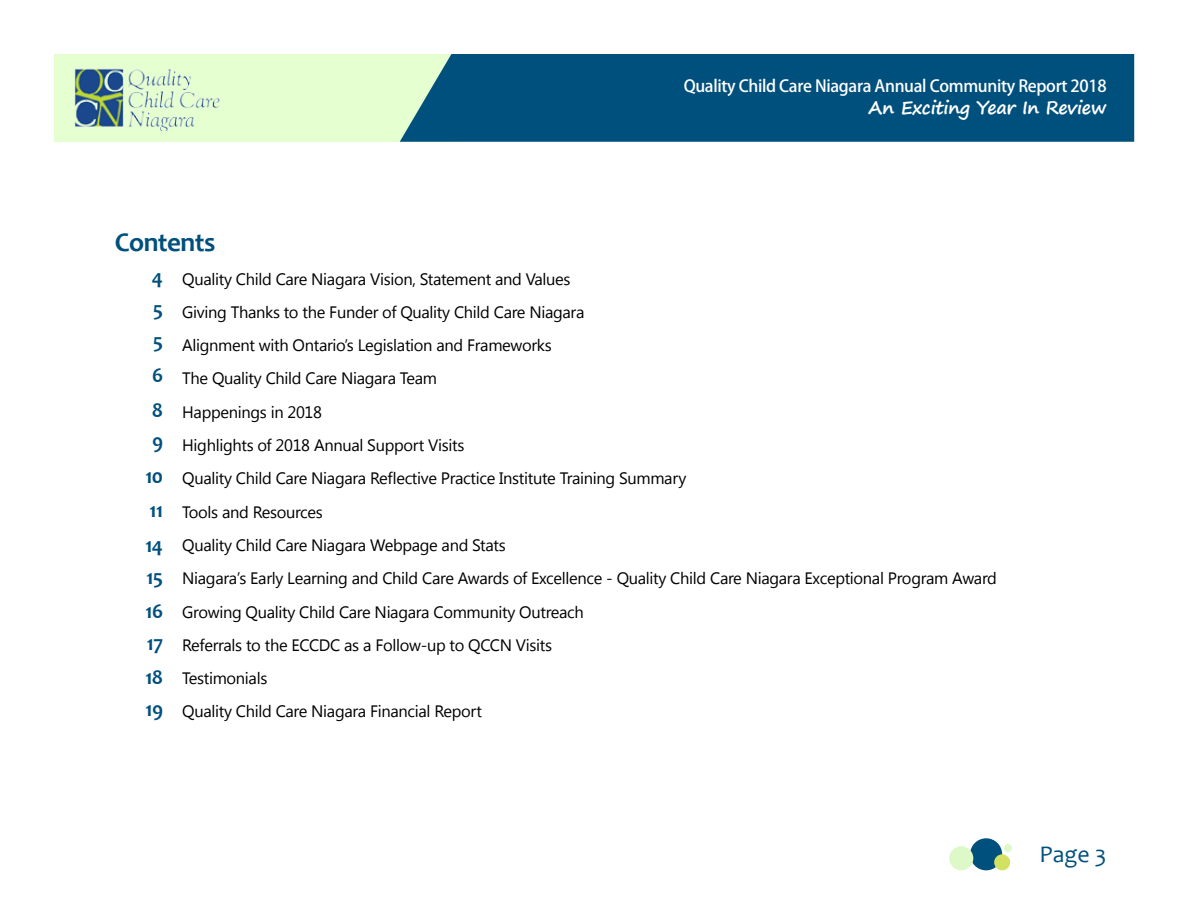
<style>
.page{position:relative;width:1188px;height:918px;background:#fff}
.page>*{position:absolute;margin:0;border:0;box-sizing:border-box;transform-origin:0 0}
.t1{font:700 27px "Candara";color:#00507d}
.t2{font:24px "Candara";color:#00507d}
.t3{font:700 21px/34.5px "Candara";letter-spacing:-.02em;color:#00507d}
.t4{font:700 18px "Segoe Print";letter-spacing:-.02em;color:#fff}
.t5{font:16.5px/33.3px "Segoe UI";letter-spacing:-.02em;color:#000}
.t6{font:500 16.5px "Koz Go Pro";letter-spacing:-.02em;color:#fff}
</style>
<div class="page">
<div style="left:54px;top:54px;width:400px;height:88px;background:#e6ffd1"></div>
<div style="left:400px;top:54px;width:734px;height:88px;background:#00507d"></div>
<img style="left:74px;top:68px;width:146px;height:62px">
<div style="left:970px;top:838px;width:32px;height:32px;background:#00507d;border-radius:50%"></div>
<div style="left:949px;top:846px;width:24px;height:24px;background:#dcf9c7;border-radius:50%"></div>
<div style="left:994px;top:854px;width:16px;height:16px;background:#d2e161;border-radius:50%"></div>
<div style="left:1004px;top:844px;width:8px;height:8px;background:#dcf9c7;border-radius:50%"></div>
<p class="t6" style="left:684px;top:75px;width:424px">Quality Child Care Niagara Annual Community Report 2018</p>
<p class="t4" style="left:869px;top:91px;width:240px">An Exciting Year In Review</p>
<h1 class="t1" style="left:115px;top:226px;width:102px">Contents</h1>
<p class="t5" style="left:182px;top:261px;width:816px">Quality Child Care Niagara Vision, Statement and Values<br>Giving Thanks to the Funder of Quality Child Care Niagara<br>Alignment with Ontario’s Legislation and Frameworks<br>The Quality Child Care Niagara Team<br>Happenings in 2018<br>Highlights of 2018 Annual Support Visits<br>Quality Child Care Niagara Reflective Practice Institute Training Summary<br>Tools and Resources<br>Quality Child Care Niagara Webpage and Stats<br>Niagara’s Early Learning and Child Care Awards of Excellence - Quality Child Care Niagara Exceptional Program Award Growing Quality Child Care Niagara Community Outreach<br>Referrals to the ECCDC as a Follow-up to QCCN Visits<br>Testimonials<br>Quality Child Care Niagara Financial Report</p>
<p class="t3" style="left:152px;top:261px;width:13px;line-height:31.8px;text-align:justify">4<br>5<br>5</p>
<p class="t3" style="left:152px;top:358px;width:13px">6<br>8</p>
<p class="t3" style="left:145px;top:424px;width:19px;text-align:center">9<br>10<br>11<br>14</p>
<p class="t3" style="left:145px;top:559px;width:19px">15<br>16</p>
<p class="t3" style="left:145px;top:626px;width:19px">17<br>18</p>
<p class="t3" style="left:146px;top:692px;width:19px">19</p>
<h2 class="t2" style="left:1039px;top:839px;width:69px">Page 3</h2>
</div>
